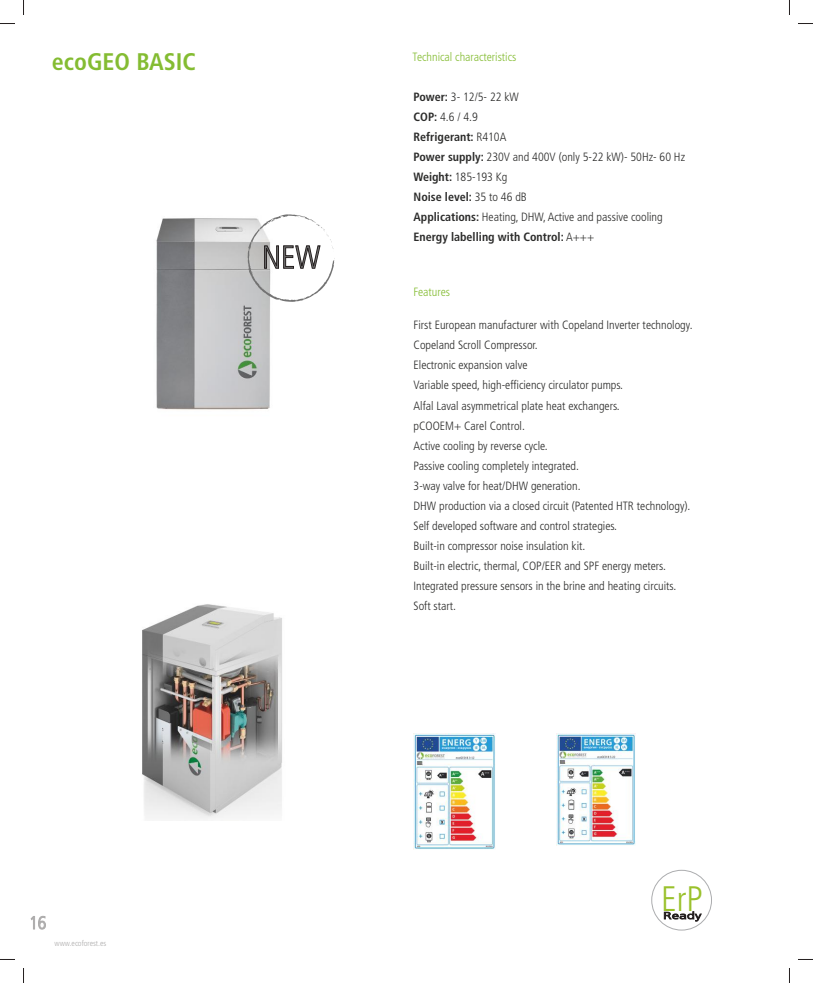
<style>
.page{position:relative;width:813px;height:983px;background:#fff}
.page>*{position:absolute;margin:0;border:0;box-sizing:border-box;transform-origin:0 0}
.t1{font:300 condensed 35.4px "Frutiger LT Std";color:#9ac12c}
.t2{font:300 condensed 32.1px "Frutiger LT Std";color:#737373}
.t3{font:700 condensed 24px "Frutiger LT Std";color:#84bc32}
.t4{font:300 condensed 12px/20.1px "Frutiger LT Std";color:#2b2b2a}
.t5{font:300 condensed 12px "Frutiger LT Std";color:#84bc32}
.t6{font:300 condensed 8px "Frutiger LT Std";color:#aeadad}
.s1{font-weight:700}
</style>
<div class="page">
<div style="left:651px;top:869px;width:60px;height:61px;border:1px solid #acadaf;border-radius:50%"></div>
<svg style="left:663px;top:911px;width:39px;height:11px"></svg>
<img style="left:413px;top:733px;width:82px;height:116px">
<img style="left:556px;top:733px;width:79px;height:112px">
<img style="left:156px;top:218px;width:114px;height:192px">
<svg style="left:247px;top:214px;width:88px;height:88px"></svg>
<img style="left:142px;top:604px;width:140px;height:215px">
<svg style="left:30px;top:915px;width:16px;height:15px"></svg>
<svg style="left:0;top:23px;width:15px;height:1px"></svg>
<svg style="left:798px;top:23px;width:14px;height:1px"></svg>
<svg style="left:0;top:959px;width:15px;height:1px"></svg>
<svg style="left:798px;top:959px;width:14px;height:1px"></svg>
<svg style="left:23px;top:0;width:1px;height:15px"></svg>
<svg style="left:23px;top:968px;width:1px;height:14px"></svg>
<svg style="left:789px;top:0;width:1px;height:15px"></svg>
<svg style="left:789px;top:968px;width:1px;height:14px"></svg>
<h3 class="t3" style="left:52px;top:47px;width:145px">ecoGEO BASIC</h3>
<h2 class="t2" style="left:262px;top:239px;width:60px">NEW</h2>
<p class="t5" style="left:412px;top:50px;width:105px">Technical characteristics</p>
<p class="t4" style="left:413px;top:87px;width:273px"><span class="s1">Power:</span> 3- 12/5- 22 kW<br><span class="s1">COP:</span> 4.6 / 4.9<br><span class="s1">Refrigerant:</span> R410A<br><span class="s1">Power supply:</span> 230V and 400V (only 5-22 kW)- 50Hz- 60 Hz<br><span class="s1">Weight:</span> 185-193 Kg<br><span class="s1">Noise level:</span> 35 to 46 dB<br><span class="s1">Applications:</span> Heating, DHW, Active and passive cooling<br><span class="s1">Energy labelling with Control:</span> A+++</p>
<p class="t5" style="left:413px;top:285px;width:38px">Features</p>
<p class="t4" style="left:413px;top:315px;width:280px">First European manufacturer with Copeland Inverter technology.<br>Copeland Scroll Compressor.<br>Electronic expansion valve<br>Variable speed, high-efficiency circulator pumps.<br>Alfal Laval asymmetrical plate heat exchangers.<br>pCOOEM+ Carel Control.<br>Active cooling by reverse cycle.<br>Passive cooling completely integrated.<br>3-way valve for heat/DHW generation.<br>DHW production via a closed circuit (Patented HTR technology).<br>Self developed software and control strategies.<br>Built-in compressor noise insulation kit.<br>Built-in electric, thermal, COP/EER and SPF energy meters.<br>Integrated pressure sensors in the brine and heating circuits.<br>Soft start.</p>
<p class="t6" style="left:54px;top:938px;width:53px">www.ecoforest.es</p>
<h1 class="t1" style="left:660px;top:878px;width:43px">ErP</h1>
</div>
